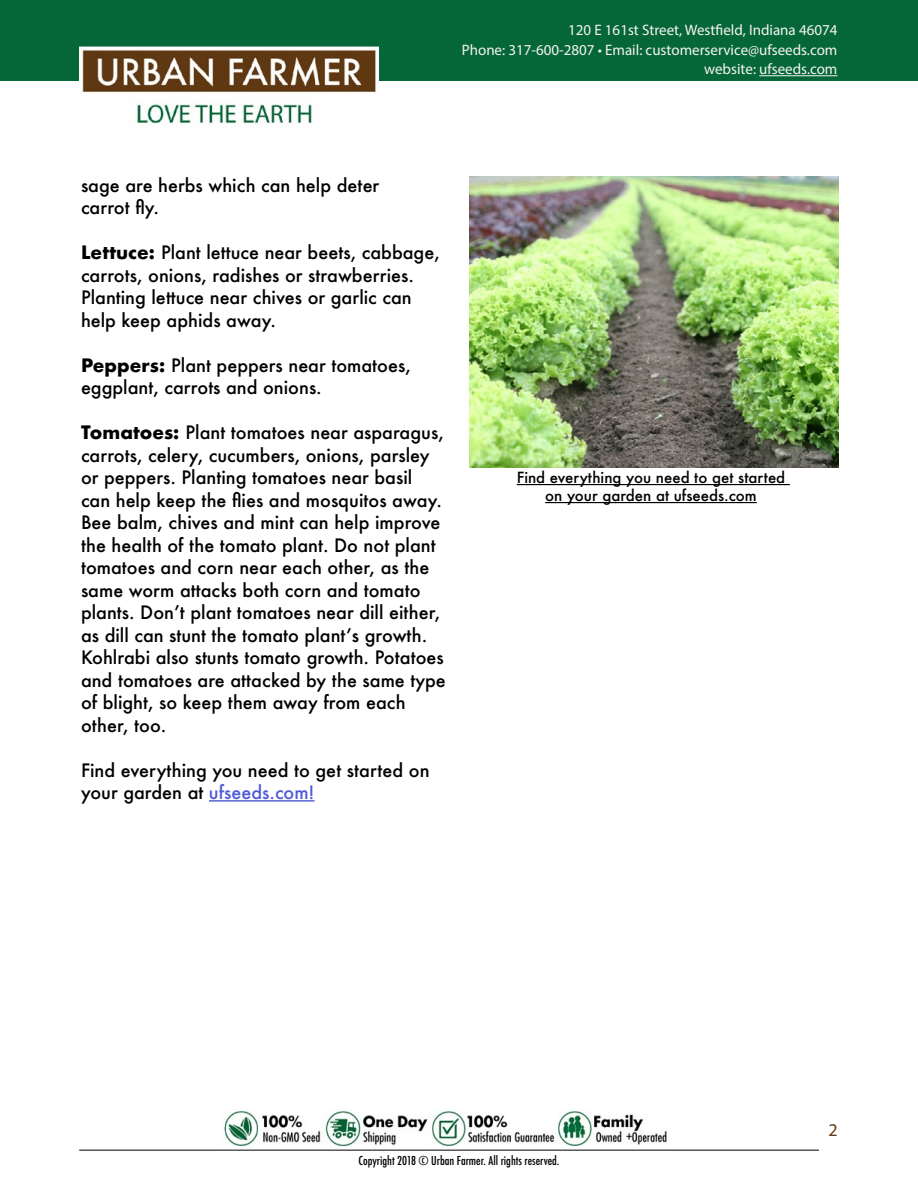
<style>
.page{position:relative;width:918px;height:1188px;background:#fff}
.page>*{position:absolute;margin:0;border:0;box-sizing:border-box;transform-origin:0 0}
.t1{font:500 18px/22.5px "Futura";color:#000}
.t2{font:18px "Myriad Pro";color:#603812}
.t3{font:15.15px/19.5px "Myriad Pro";color:#f5f3f1;text-align:right}
.t4{font:500 15px/18px "Futura";color:#000;text-align:center}
.t5{font:500 condensed 12px "Futura";color:#000}
.s1{font-weight:700}
.s2{color:#4f5cd6}
</style>
<div class="page">
<hr style="left:79px;top:1150px;width:740px;height:1px;background:#000">
<div style="left:0;top:0;width:918px;height:81px;background:#056738"></div>
<hr style="left:759px;top:75px;width:78px;height:1px;background:#f5f3f1">
<hr style="left:209px;top:800px;width:106px;height:2px;background:#4f5cd6">
<img style="left:223px;top:1110px;width:444px;height:37px">
<img style="left:470px;top:177px;width:369px;height:291px">
<hr style="left:517px;top:484px;width:273px;height:1px;background:#000">
<hr style="left:545px;top:502px;width:212px;height:1px;background:#000">
<img style="left:79px;top:47px;width:299px;height:77px">
<p class="t3" style="left:462px;top:20px;width:377px">120 E 161st Street, Westfield, Indiana 46074<br>Phone: 317-600-2807 • Email: customerservice@ufseeds.com website: ufseeds.com</p>
<p class="t1" style="left:81px;top:173px;width:300px">sage are herbs which can help deter carrot fly.</p>
<p class="t1" style="left:81px;top:241px;width:360px"><span class="s1">Lettuce:</span> Plant lettuce near beets, cabbage, carrots, onions, radishes or strawberries.<br>Planting lettuce near chives or garlic can help keep aphids away.</p>
<p class="t1" style="left:81px;top:353px;width:331px"><span class="s1">Peppers:</span> Plant peppers near tomatoes, eggplant, carrots and onions.</p>
<p class="t1" style="left:81px;top:421px;width:366px"><span class="s1">Tomatoes:</span> Plant tomatoes near asparagus, carrots, celery, cucumbers, onions, parsley or peppers. Planting tomatoes near basil can help keep the flies and mosquitos away.<br>Bee balm, chives and mint can help improve the health of the tomato plant. Do not plant tomatoes and corn near each other, as the same worm attacks both corn and tomato plants. Don’t plant tomatoes near dill either, as dill can stunt the tomato plant’s growth.<br>Kohlrabi also stunts tomato growth. Potatoes and tomatoes are attacked by the same type of blight, so keep them away from each other, too.</p>
<p class="t1" style="left:81px;top:758px;width:350px">Find everything you need to get started on your garden at <span class="s2">ufseeds.com!</span></p>
<p class="t4" style="left:517px;top:468px;width:270px">Find everything you need to get started on your garden at ufseeds.com</p>
<p class="t2" style="left:828px;top:1119px;width:11px">2</p>
<p class="t5" style="left:359px;top:1153px;width:202px">Copyright 2018 © Urban Farmer. All rights reserved.</p>
</div>
